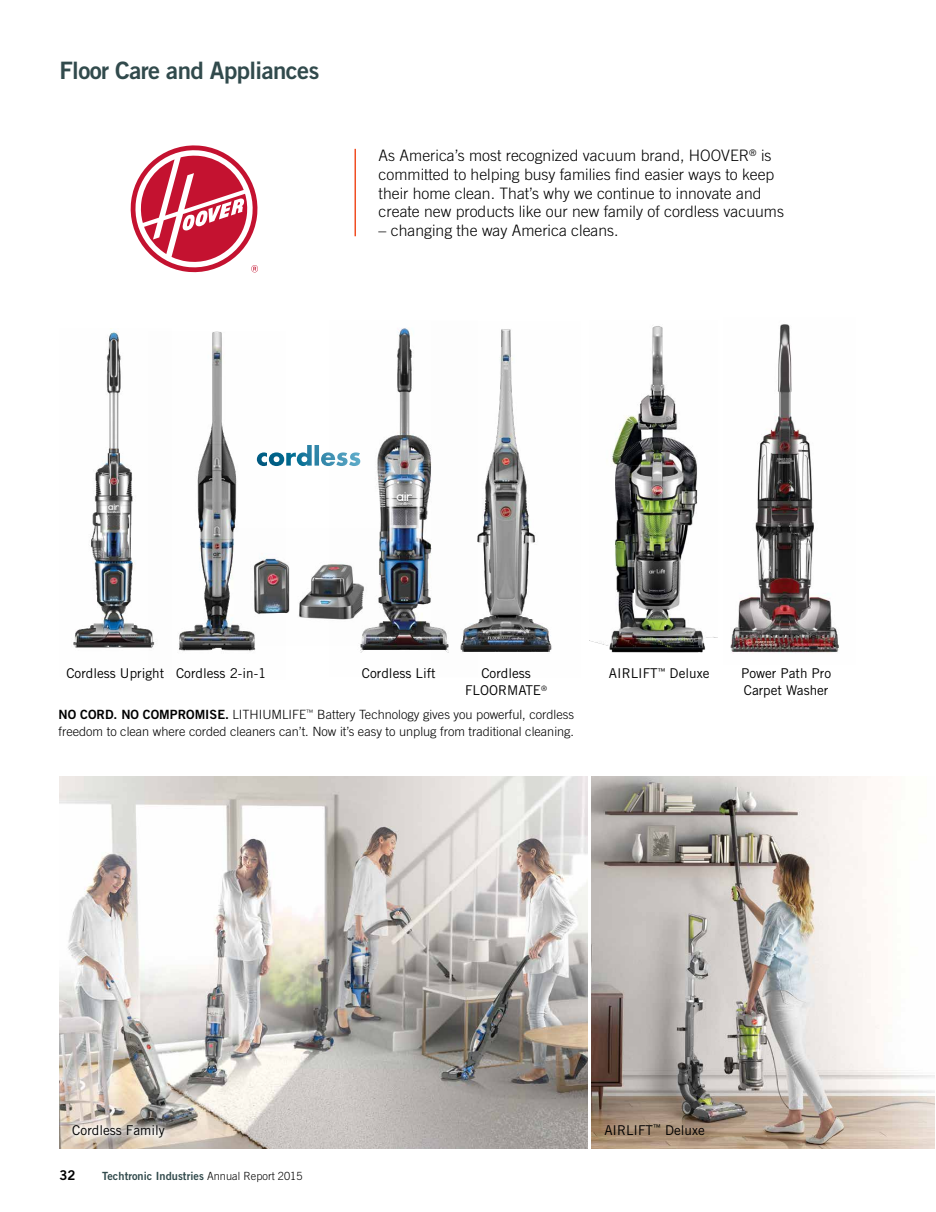
<style>
.page{position:relative;width:936px;height:1212px;background:#fff}
.page>*{position:absolute;margin:0;border:0;box-sizing:border-box;transform-origin:0 0}
.t1{font:24px "Trade Gothic Bold Two";letter-spacing:-.025em;color:#314a4c}
.t2{font:300 15.75px/18.8px "Trade Gothic";color:#000}
.t3{font:13.5px/17.2px "Trade Gothic";color:#000;text-align:center}
.t4{font:13.5px "Trade Gothic Bold Two";color:#000}
.t5{font:300 12.75px/17.2px "Trade Gothic";color:#000}
.t6{font:11.25px "Trade Gothic Bold Two";letter-spacing:.005em;color:#314a4c}
.s1{font-family:"Trade Gothic Bold Two";font-weight:400}
.s2{font-family:"Trade Gothic";font-weight:300;color:#000}
</style>
<div class="page">
<hr style="left:354px;top:149px;width:2px;height:87px;background:#f04e23">
<img style="left:60px;top:776px;width:527px;height:372px">
<div style="left:64px;top:1116px;width:109px;height:31px;background:#fff;opacity:.9"></div>
<img style="left:286px;top:564px;width:43px;height:55px">
<img style="left:178px;top:331px;width:108px;height:320px">
<img style="left:329px;top:328px;width:103px;height:325px">
<img style="left:432px;top:329px;width:120px;height:324px">
<svg style="left:257px;top:445px;width:103px;height:21px"></svg>
<img style="left:589px;top:326px;width:128px;height:327px">
<img style="left:730px;top:324px;width:109px;height:329px">
<img style="left:591px;top:776px;width:343px;height:372px">
<svg style="left:130px;top:145px;width:128px;height:128px"></svg>
<img style="left:73px;top:328px;width:82px;height:320px">
<h1 class="t1" style="left:60px;top:56px;width:261px">Floor Care and Appliances</h1>
<p class="t2" style="left:378px;top:146px;width:407px">As America’s most recognized vacuum brand, HOOVER<sup>®</sup> is committed to helping busy families find easier ways to keep their home clean. That’s why we continue to innovate and create new products like our new family of cordless vacuums</p>
<p class="t2" style="left:378px;top:221px;width:241px">– changing the way America cleans.</p>
<p class="t3" style="left:609px;top:664px;width:102px">AIRLIFT<sup>™</sup> Deluxe</p>
<p class="t3" style="left:66px;top:664px;width:201px">Cordless Upright Cordless 2-in-1</p>
<p class="t3" style="left:362px;top:664px;width:75px">Cordless Lift</p>
<p class="t3" style="left:741px;top:664px;width:91px;text-align:left">Power Path Pro<br>Carpet Washer</p>
<p class="t3" style="left:465px;top:664px;width:83px">Cordless<br>FLOORMATE<sup>®</sup></p>
<p class="t5" style="left:59px;top:706px;width:517px"><span class="s1">NO CORD. NO COMPROMISE.</span> LITHIUMLIFE<sup>™</sup> Battery Technology gives you powerful, cordless freedom to clean where corded cleaners can’t. Now it’s easy to unplug from traditional cleaning.</p>
<p class="t3" style="left:72px;top:1122px;width:94px">Cordless Family</p>
<p class="t4" style="left:60px;top:1167px;width:18px">32</p>
<p class="t6" style="left:102px;top:1169px;width:202px">Techtronic Industries <span class="s2">Annual Report 2015</span></p>
<p class="t3" style="left:604px;top:1121px;width:102px">AIRLIFT<sup>™</sup> Deluxe</p>
</div>
